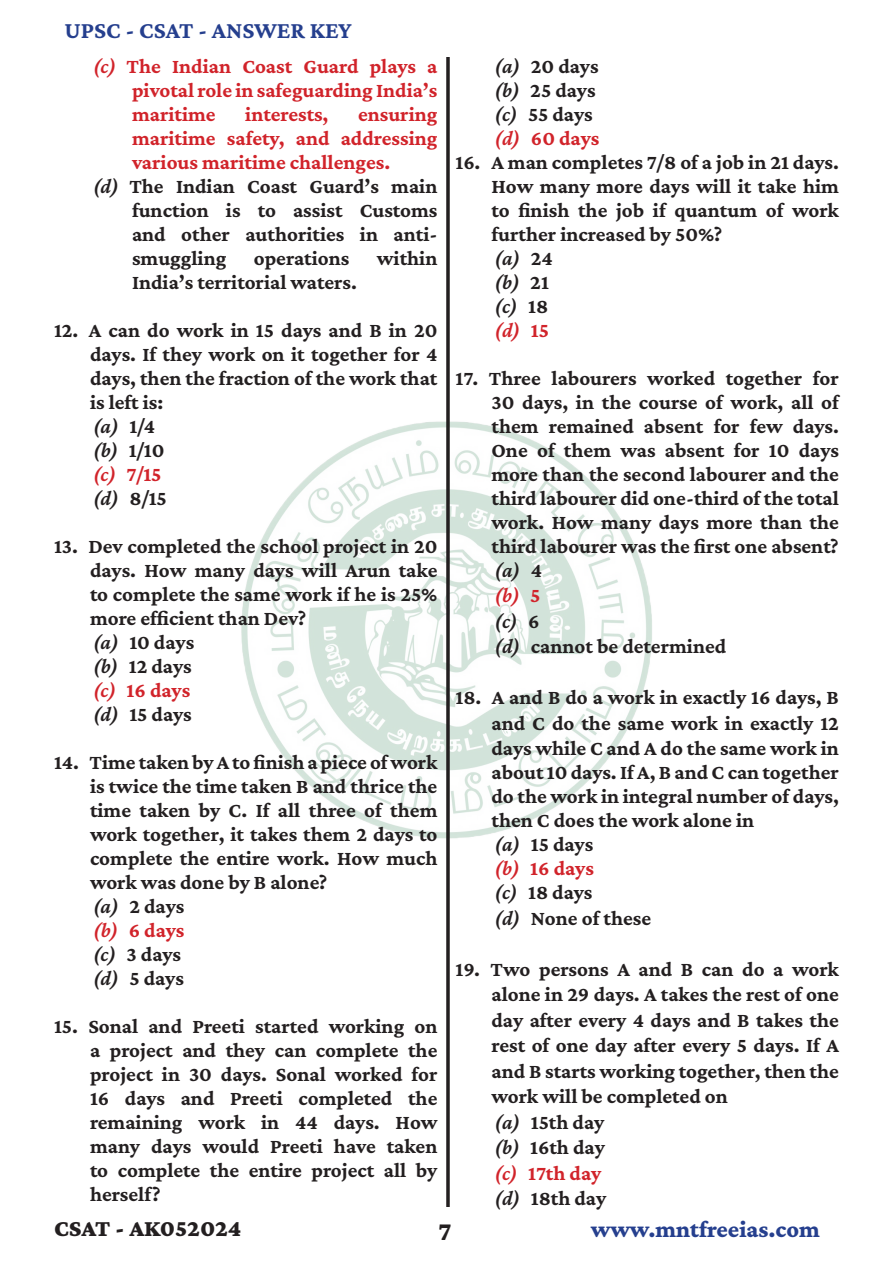
<style>
.page{position:relative;width:893px;height:1263px;background:#fff}
.page>*{position:absolute;margin:0;border:0;box-sizing:border-box;transform-origin:0 0}
.t1{font:900 27px "Crimson Pro";color:#231f20}
.t2{font:700 24px "Crimson Pro";color:#253f8e}
.t3{font:800 24px "Crimson Pro";color:#253f8e}
.t4{font:900 24px "Crimson Pro";color:#231f20}
.t5{font:700 21px/24px "Crimson Pro";color:#231f20;text-align:justify}
.t6{font:700 21px/24px "Crimson Pro";color:#d1232a;text-align:justify}
.t7{font:italic 600 21px "Crimson Pro";color:#231f20}
.t8{font:italic 600 21px "Crimson Pro";color:#d1232a}
.s1{font-weight:600;font-style:italic}
.s2{font-weight:700;font-style:normal}
</style>
<div class="page">
<img style="left:241px;top:416px;width:411px;height:427px">
<hr style="left:446px;top:57px;width:3px;height:1150px;background:#231f20">
<p class="t2" style="left:64px;top:15px;width:289px">UPSC - CSAT - ANSWER KEY</p>
<p class="t6" style="left:132px;top:54px;width:307px;text-indent:-39px"><span class="s1">(c)</span> The Indian Coast Guard plays a pivotal role in safeguarding India’s maritime</p>
<p class="t6" style="left:132px;top:102px;width:307px;text-indent:226px">ensuring maritime safety, and addressing various maritime challenges.</p>
<p class="t5" style="left:132px;top:174px;width:307px;text-indent:-39px"><span class="s1">(d)</span> The Indian Coast Guard’s main function is to assist Customs and other authorities in anti&shy;smuggling</p>
<p class="t6" style="left:245px;top:102px;width:85px">interests,</p>
<p class="t5" style="left:254px;top:246px;width:97px">operations</p>
<p class="t5" style="left:377px;top:246px;width:62px">within</p>
<p class="t5" style="left:132px;top:270px;width:226px">India’s territorial waters.</p>
<p class="t5" style="left:90px;top:318px;width:349px;text-indent:-36px">12. A can do work in 15 days and B in 20 days. If they work on it together for 4 days, then the fraction of the work that is left is:</p>
<p class="t7" style="left:93px;top:413px;width:64px">(a) <span class="s2">1/4</span></p>
<p class="t5" style="left:93px;top:438px;width:73px"><span class="s1">(b)</span> 1/10</p>
<p class="t6" style="left:93px;top:462px;width:70px"><span class="s1">(c)</span> 7/15</p>
<p class="t5" style="left:93px;top:486px;width:75px"><span class="s1">(d)</span> 8/15</p>
<p class="t5" style="left:90px;top:534px;width:349px;text-indent:-36px">13. Dev completed the school project in 20 days. How many days will Arun take to complete the same work if he is 25% more efficient than Dev?</p>
<p class="t5" style="left:93px;top:630px;width:103px"><span class="s1">(a)</span> 10 days</p>
<p class="t5" style="left:93px;top:654px;width:100px"><span class="s1">(b)</span> 12 days</p>
<p class="t6" style="left:93px;top:678px;width:99px"><span class="s1">(c)</span> 16 days</p>
<p class="t5" style="left:93px;top:702px;width:100px"><span class="s1">(d)</span> 15 days</p>
<p class="t5" style="left:90px;top:750px;width:349px;text-indent:-36px">14. Time taken by A to finish a piece of work is twice the time taken B and thrice the time taken by C. If all three of them work together, it takes them 2 days to complete the entire work. How much work was done by B alone?</p>
<p class="t5" style="left:93px;top:894px;width:93px"><span class="s1">(a)</span> 2 days</p>
<p class="t6" style="left:93px;top:918px;width:93px"><span class="s1">(b)</span> 6 days</p>
<p class="t5" style="left:93px;top:942px;width:90px"><span class="s1">(c)</span> 3 days</p>
<p class="t5" style="left:93px;top:966px;width:92px"><span class="s1">(d)</span> 5 days</p>
<p class="t5" style="left:90px;top:1014px;width:349px;text-indent:-36px">15. Sonal and Preeti started working on a project and they can complete the project in 30 days. Sonal worked for 16 days and Preeti completed the remaining work in 44 days. How many days would Preeti have taken to complete the entire project all by herself?</p>
<p class="t5" style="left:494px;top:54px;width:106px"><span class="s1">(a)</span> 20 days</p>
<p class="t5" style="left:494px;top:78px;width:103px"><span class="s1">(b)</span> 25 days</p>
<p class="t5" style="left:494px;top:102px;width:100px"><span class="s1">(c)</span> 55 days</p>
<p class="t6" style="left:494px;top:126px;width:106px"><span class="s1">(d)</span> 60 days</p>
<p class="t5" style="left:491px;top:150px;width:349px;text-indent:-36px">16. A man completes 7/8 of a job in 21 days.<br>How many more days will it take him to finish the job if quantum of work further increased by 50%?</p>
<p class="t7" style="left:494px;top:245px;width:60px">(a) <span class="s2">24</span></p>
<p class="t7" style="left:494px;top:269px;width:56px">(b) <span class="s2">21</span></p>
<p class="t7" style="left:494px;top:293px;width:55px">(c) <span class="s2">18</span></p>
<p class="t8" style="left:494px;top:317px;width:56px">(d) <span class="s2">15</span></p>
<p class="t5" style="left:491px;top:366px;width:349px;text-indent:-36px">17. Three labourers worked together for 30 days, in the course of work, all of them remained absent for few days.<br>One of them was absent for 10 days more than the second labourer and the third labourer did one-third of the total work. How many days more than the third labourer was the first one absent?</p>
<p class="t7" style="left:494px;top:557px;width:49px">(a) <span class="s2">4</span></p>
<p class="t8" style="left:494px;top:582px;width:48px">(b) <span class="s2">5</span></p>
<p class="t7" style="left:494px;top:608px;width:47px">(c) <span class="s2">6</span></p>
<p class="t5" style="left:494px;top:634px;width:233px"><span class="s1">(d)</span> cannot be determined</p>
<p class="t5" style="left:491px;top:685px;width:349px;line-height:24.6px;text-indent:-36px">18. A and B do a work in exactly 16 days, B and C do the same work in exactly 12 days while C and A do the same work in about 10 days. If A, B and C can together do the work in integral number of days, then C does the work alone in</p>
<p class="t5" style="left:494px;top:832px;width:100px"><span class="s1">(a)</span> 15 days</p>
<p class="t6" style="left:494px;top:856px;width:101px"><span class="s1">(b)</span> 16 days</p>
<p class="t5" style="left:494px;top:880px;width:99px"><span class="s1">(c)</span> 18 days</p>
<p class="t5" style="left:494px;top:906px;width:158px"><span class="s1">(d)</span> None of these</p>
<p class="t5" style="left:491px;top:956px;width:349px;line-height:25.5px;text-indent:-36px">19. Two persons A and B can do a work alone in 29 days. A takes the rest of one day after every 4 days and B takes the rest of one day after every 5 days. If A and B starts working together, then the work will be completed on</p>
<p class="t5" style="left:494px;top:1110px;width:111px"><span class="s1">(a)</span> 15th day</p>
<p class="t5" style="left:494px;top:1135px;width:112px"><span class="s1">(b)</span> 16th day</p>
<p class="t6" style="left:494px;top:1161px;width:108px"><span class="s1">(c)</span> 17th day</p>
<p class="t5" style="left:494px;top:1186px;width:113px"><span class="s1">(d)</span> 18th day</p>
<p class="t4" style="left:54px;top:1213px;width:189px">CSAT - AK052024</p>
<p class="t1" style="left:438px;top:1214px;width:15px">7</p>
<p class="t3" style="left:591px;top:1214px;width:231px">www.mntfreeias.com</p>
</div>
